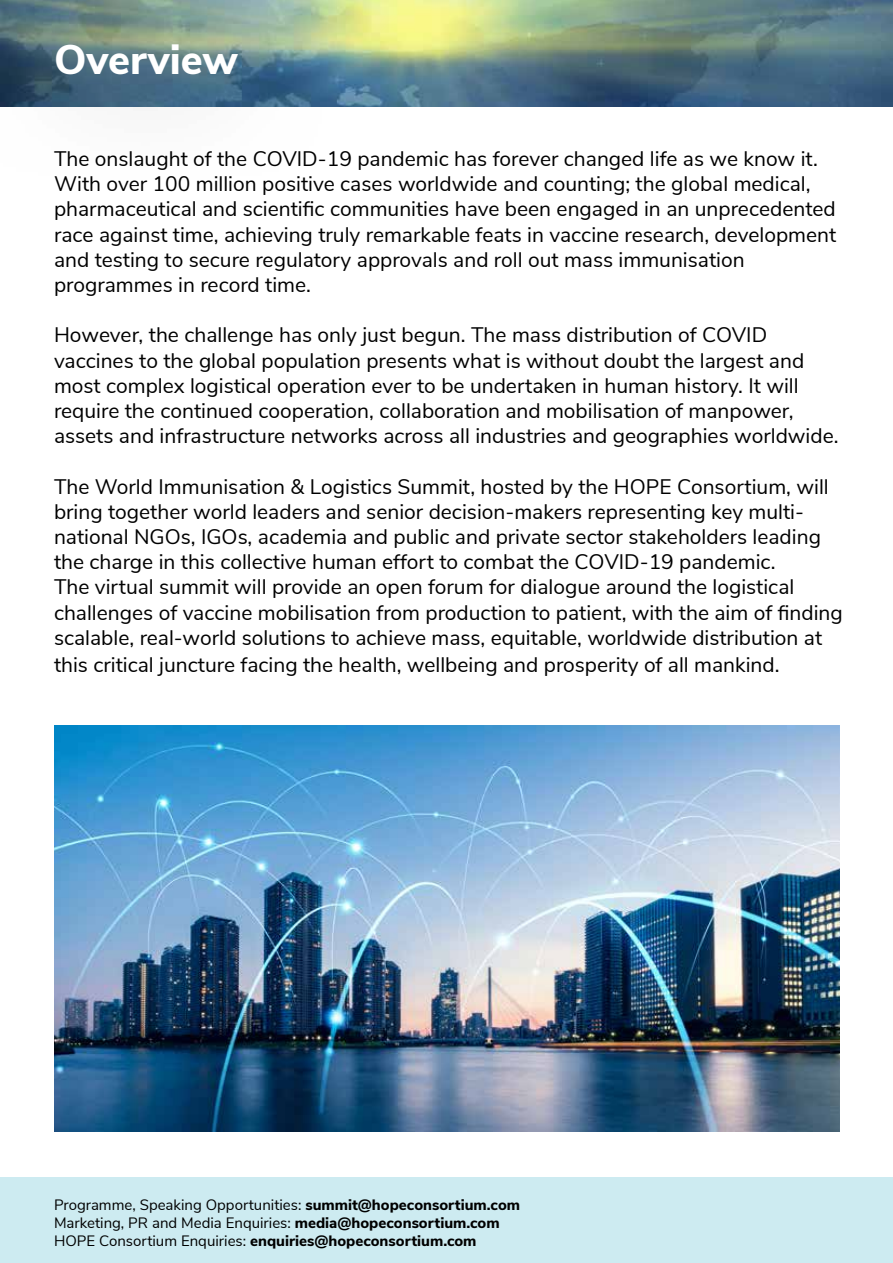
<style>
.page{position:relative;width:893px;height:1263px;background:#fff}
.page>*{position:absolute;margin:0;border:0;box-sizing:border-box;transform-origin:0 0}
.t1{font:800 41.25px "Nunito Sans";color:#fff}
.t2{font:21px/25.2px "Nunito Sans";color:#000}
.t3{font:15px/18px "Nunito Sans";color:#000}
.s1{font-weight:800}
</style>
<div class="page">
<img style="left:332px;top:0;width:561px;height:106px">
<img style="left:54px;top:725px;width:786px;height:406px">
<div style="left:0;top:1178px;width:893px;height:85px;background:#cdebf1"></div>
<div style="left:0;top:0;width:332px;height:182px;background:#000;opacity:.64"></div>
<h1 class="t1" style="left:54px;top:29px;width:186px">Overview</h1>
<p class="t2" style="left:54px;top:145px;width:784px">The onslaught of the COVID-19 pandemic has forever changed life as we know it.<br>With over 100 million positive cases worldwide and counting; the global medical, pharmaceutical and scientific communities have been engaged in an unprecedented race against time, achieving truly remarkable feats in vaccine research, development and testing to secure regulatory approvals and roll out mass immunisation programmes in record time.</p>
<p class="t2" style="left:54px;top:321px;width:786px">However, the challenge has only just begun. The mass distribution of COVID vaccines to the global population presents what is without doubt the largest and most complex logistical operation ever to be undertaken in human history. It will require the continued cooperation, collaboration and mobilisation of manpower, assets and infrastructure networks across all industries and geographies worldwide.</p>
<p class="t2" style="left:54px;top:472px;width:790px">The World Immunisation &amp; Logistics Summit, hosted by the HOPE Consortium, will bring together world leaders and senior decision-makers representing key multi&shy;national NGOs, IGOs, academia and public and private sector stakeholders leading the charge in this collective human effort to combat the COVID-19 pandemic.<br>The virtual summit will provide an open forum for dialogue around the logistical challenges of vaccine mobilisation from production to patient, with the aim of finding scalable, real-world solutions to achieve mass, equitable, worldwide distribution at this critical juncture facing the health, wellbeing and prosperity of all mankind.</p>
<p class="t3" style="left:54px;top:1195px;width:468px">Programme, Speaking Opportunities: <span class="s1">summit@hopeconsortium.com<br></span>Marketing, PR and Media Enquiries: <span class="s1">media@hopeconsortium.com<br></span>HOPE Consortium Enquiries: <span class="s1">enquiries@hopeconsortium.com</span></p>
</div>
